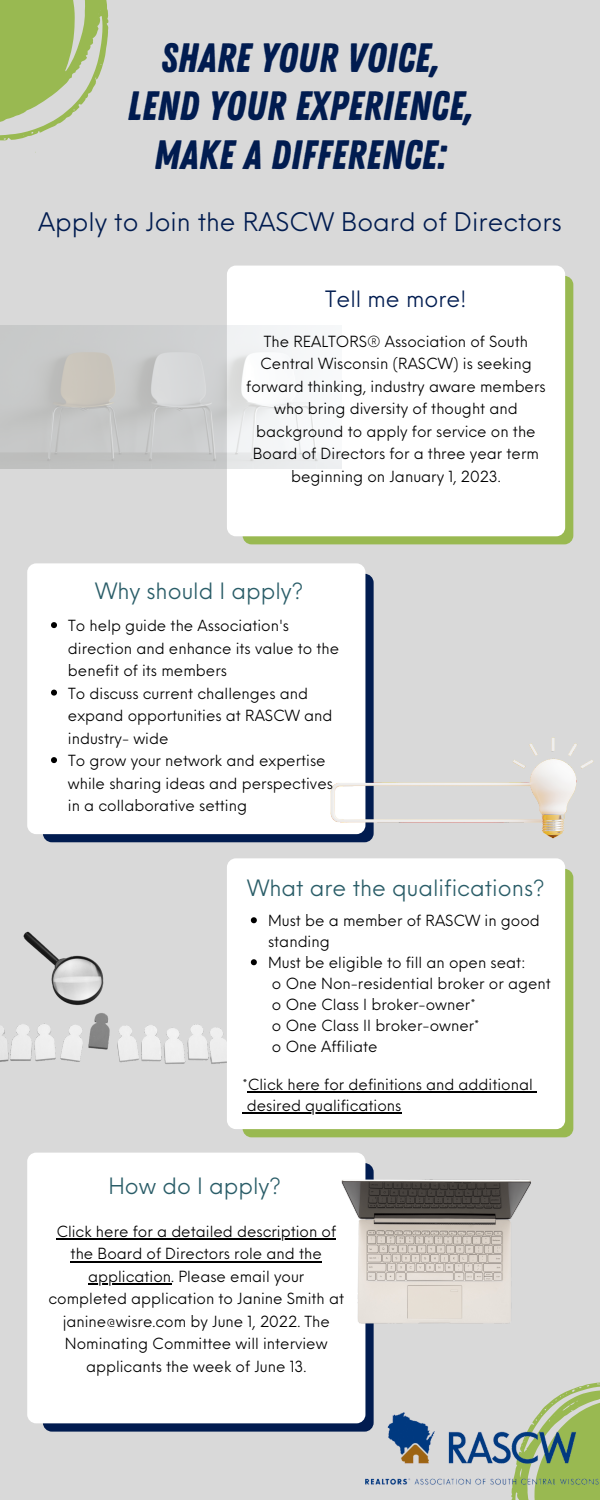
<style>
.page{position:relative;width:600px;height:1500px;background:#d9d9d9}
.page>*{position:absolute;margin:0;border:0;box-sizing:border-box;transform-origin:0 0}
.t1{font:41px "Zing Rust Base";color:#011c50}
.t2{font:25px "Neue Einstellung";color:#011c50}
.t3{font:22px "Neue Einstellung";color:#2a5d68}
.t4{font:22px "Neue Einstellung";color:#011c50}
.t5{font:15px/22.5px "Neue Einstellung";color:#000;text-align:center}
</style>
<div class="page">
<svg style="left:0;top:0;width:109px;height:141px"></svg>
<div style="left:243px;top:276px;width:330px;height:268px;background:#99b951;border-radius:9px"></div>
<div style="left:227px;top:266px;width:338px;height:270px;background:#fff;border-radius:9px"></div>
<div style="left:43px;top:574px;width:331px;height:268px;background:#011c50;border-radius:9px"></div>
<div style="left:27px;top:563px;width:338px;height:271px;background:#fff;border-radius:9px"></div>
<div style="left:243px;top:869px;width:330px;height:268px;background:#99b951;border-radius:9px"></div>
<img style="left:0;top:931px;width:227px;height:133px">
<div style="left:227px;top:858px;width:338px;height:271px;background:#fff;border-radius:9px"></div>
<svg style="left:511px;top:1382px;width:89px;height:118px"></svg>
<div style="left:43px;top:1163px;width:331px;height:269px;background:#011c50;border-radius:9px"></div>
<div style="left:27px;top:1153px;width:338px;height:270px;background:#fff;border-radius:9px"></div>
<img style="left:365px;top:1412px;width:235px;height:72px">
<img style="left:285px;top:694px;width:309px;height:229px">
<img style="left:0;top:326px;width:342px;height:143px">
<img style="left:342px;top:1180px;width:189px;height:144px">
<svg style="left:51px;top:622px;width:6px;height:6px"></svg>
<svg style="left:51px;top:690px;width:6px;height:6px"></svg>
<svg style="left:51px;top:757px;width:6px;height:6px"></svg>
<hr style="left:56px;top:1238px;width:280px;height:2px;background:#000">
<hr style="left:71px;top:1261px;width:251px;height:1px;background:#000">
<hr style="left:88px;top:1283px;width:83px;height:2px;background:#000">
<svg style="left:251px;top:917px;width:6px;height:6px"></svg>
<svg style="left:251px;top:959px;width:6px;height:6px"></svg>
<hr style="left:248px;top:1091px;width:285px;height:2px;background:#000">
<hr style="left:247px;top:1112px;width:154px;height:2px;background:#000">
<p class="t1" style="left:161px;top:33px;width:279px">SHARE YOUR VOICE,</p>
<p class="t1" style="left:127px;top:82px;width:347px">LEND YOUR EXPERIENCE,</p>
<p class="t1" style="left:154px;top:131px;width:294px">MAKE A DIFFERENCE:</p>
<p class="t2" style="left:38px;top:199px;width:525px">Apply to Join the RASCW Board of Directors</p>
<p class="t4" style="left:325px;top:280px;width:143px">Tell me more!</p>
<p class="t5" style="left:246px;top:328px;width:301px">The REALTORS® Association of South Central Wisconsin (RASCW) is seeking forward thinking, industry aware members who bring diversity of thought and background to apply for service on the Board of Directors for a three year term beginning on January 1, 2023.</p>
<p class="t3" style="left:95px;top:571px;width:210px">Why should I apply?</p>
<p class="t5" style="left:68px;top:613px;width:222px">To help guide the Association's</p>
<p class="t5" style="left:68px;top:635px;width:273px">direction and enhance its value to the</p>
<p class="t5" style="left:68px;top:658px;width:161px">benefit of its members</p>
<p class="t5" style="left:68px;top:703px;width:266px">expand opportunities at RASCW and</p>
<p class="t5" style="left:68px;top:725px;width:102px">industry- wide</p>
<p class="t5" style="left:68px;top:770px;width:267px">while sharing ideas and perspectives</p>
<p class="t5" style="left:68px;top:793px;width:181px">in a collaborative setting</p>
<p class="t5" style="left:68px;top:680px;width:241px">To discuss current challenges and</p>
<p class="t5" style="left:68px;top:748px;width:259px">To grow your network and expertise</p>
<p class="t3" style="left:247px;top:868px;width:299px">What are the qualifications?</p>
<p class="t5" style="left:268px;top:909px;width:273px;line-height:21px;text-align:left">Must be a member of RASCW in good standing</p>
<p class="t5" style="left:268px;top:950px;width:259px">Must be eligible to fill an open seat:</p>
<p class="t5" style="left:272px;top:971px;width:281px">o One Non-residential broker or agent</p>
<p class="t5" style="left:272px;top:992px;width:205px">o One Class I broker-owner*</p>
<p class="t5" style="left:272px;top:1013px;width:209px">o One Class II broker-owner*</p>
<p class="t5" style="left:272px;top:1034px;width:107px">o One Affiliate</p>
<p class="t5" style="left:243px;top:1072px;width:292px">*Click here for definitions and additional</p>
<p class="t5" style="left:247px;top:1093px;width:156px">desired qualifications</p>
<p class="t3" style="left:108px;top:1166px;width:174px">How do I apply?</p>
<p class="t5" style="left:48px;top:1219px;width:297px">Click here for a detailed description of the Board of Directors role and the application. Please email your completed application to Janine Smith at janine@wisre.com by June 1, 2022. The Nominating Committee will interview applicants the week of June 13.</p>
</div>
